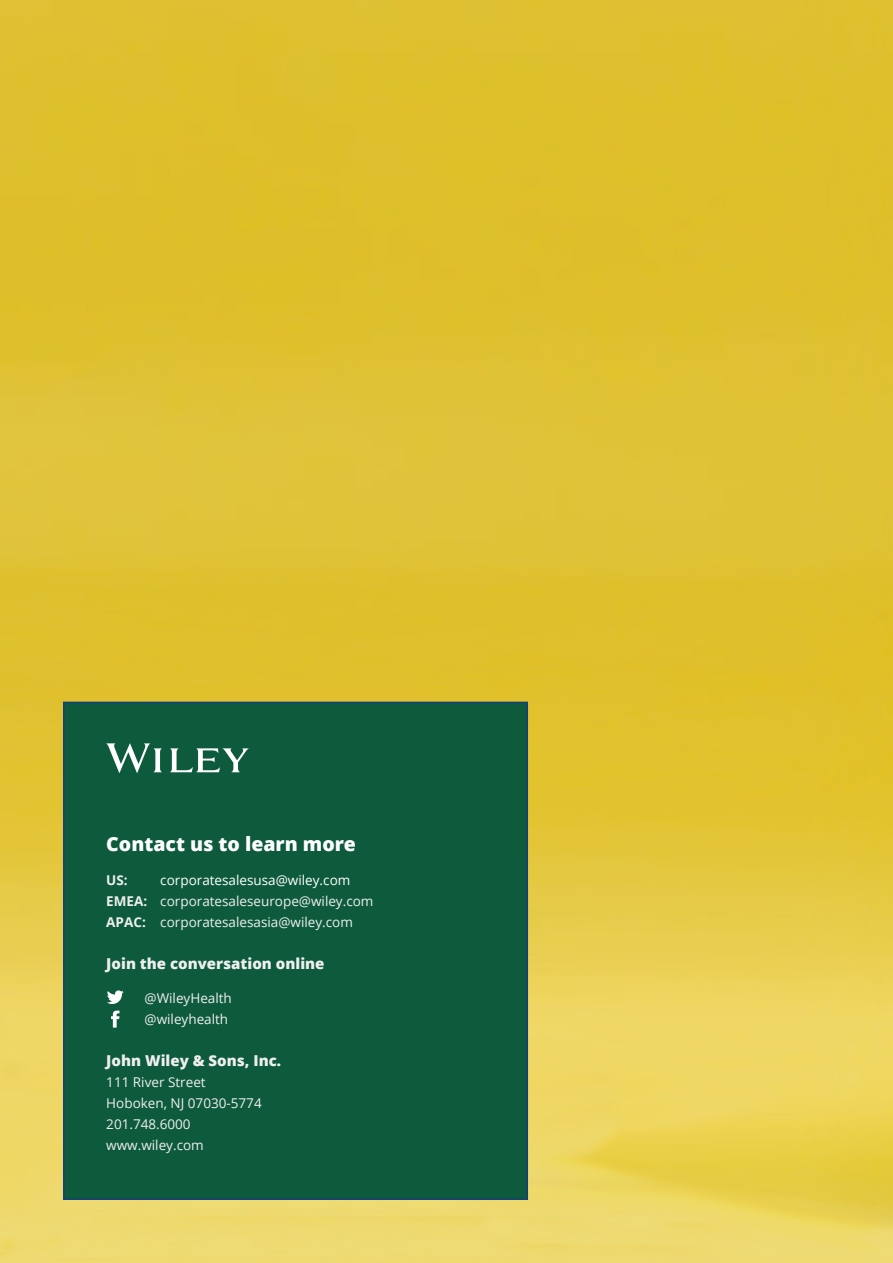
<style>
.page{position:relative;width:893px;height:1263px;background:#fff}
.page>*{position:absolute;margin:0;border:0;box-sizing:border-box;transform-origin:0 0}
.Body_-_White{font:800 19.5px "Open Sans";color:#fff}
.Body_-_Contact_Detai{font:800 15px "Open Sans";color:#efeff0}
.Body_-_Contact_Detai-2{font:13.5px "Open Sans";color:#efeff0}
.Body_-_Contact_Detai-3{font:13.5px "Open Sans";color:#fff}
.Body_-_Contact_Detai-4{font:700 13.5px "Open Sans";color:#efeff0}
.s1{font-weight:700}
</style>
<div class="page">
<img style="left:0;top:0;width:893px;height:1263px">
<div style="left:63px;top:702px;width:465px;height:498px;background:#0d5a3c;border:2px solid #123d80"></div>
<svg style="left:106px;top:743px;width:143px;height:30px"></svg>
<svg style="left:107px;top:990px;width:17px;height:14px"></svg>
<svg style="left:111px;top:1010px;width:8px;height:17px"></svg>
<p class="Body_-_White" style="left:106px;top:829px;width:251px">Contact us to learn more</p>
<p class="Body_-_Contact_Detai-4" style="left:106px;top:870px;width:23px">US:</p>
<p class="Body_-_Contact_Detai-3" style="left:160px;top:870px;width:192px">corporatesalesusa@wiley.com</p>
<p class="Body_-_Contact_Detai-2" style="left:106px;top:891px;width:269px"><span class="s1">EMEA:</span> corporatesaleseurope@wiley.com</p>
<p class="Body_-_Contact_Detai-2" style="left:106px;top:912px;width:248px"><span class="s1">APAC:</span> corporatesalesasia@wiley.com</p>
<p class="Body_-_Contact_Detai" style="left:106px;top:952px;width:220px">Join the conversation online</p>
<p class="Body_-_Contact_Detai-2" style="left:145px;top:988px;width:89px">@WileyHealth</p>
<p class="Body_-_Contact_Detai-2" style="left:145px;top:1009px;width:85px">@wileyhealth</p>
<p class="Body_-_Contact_Detai" style="left:106px;top:1049px;width:176px">John Wiley &amp; Sons, Inc.</p>
<p class="Body_-_Contact_Detai-2" style="left:106px;top:1072px;width:101px">111 River Street</p>
<p class="Body_-_Contact_Detai-2" style="left:106px;top:1093px;width:157px">Hoboken, NJ 07030-5774</p>
<p class="Body_-_Contact_Detai-2" style="left:106px;top:1114px;width:86px">201.748.6000</p>
<p class="Body_-_Contact_Detai-2" style="left:106px;top:1135px;width:99px">www.wiley.com</p>
</div>
